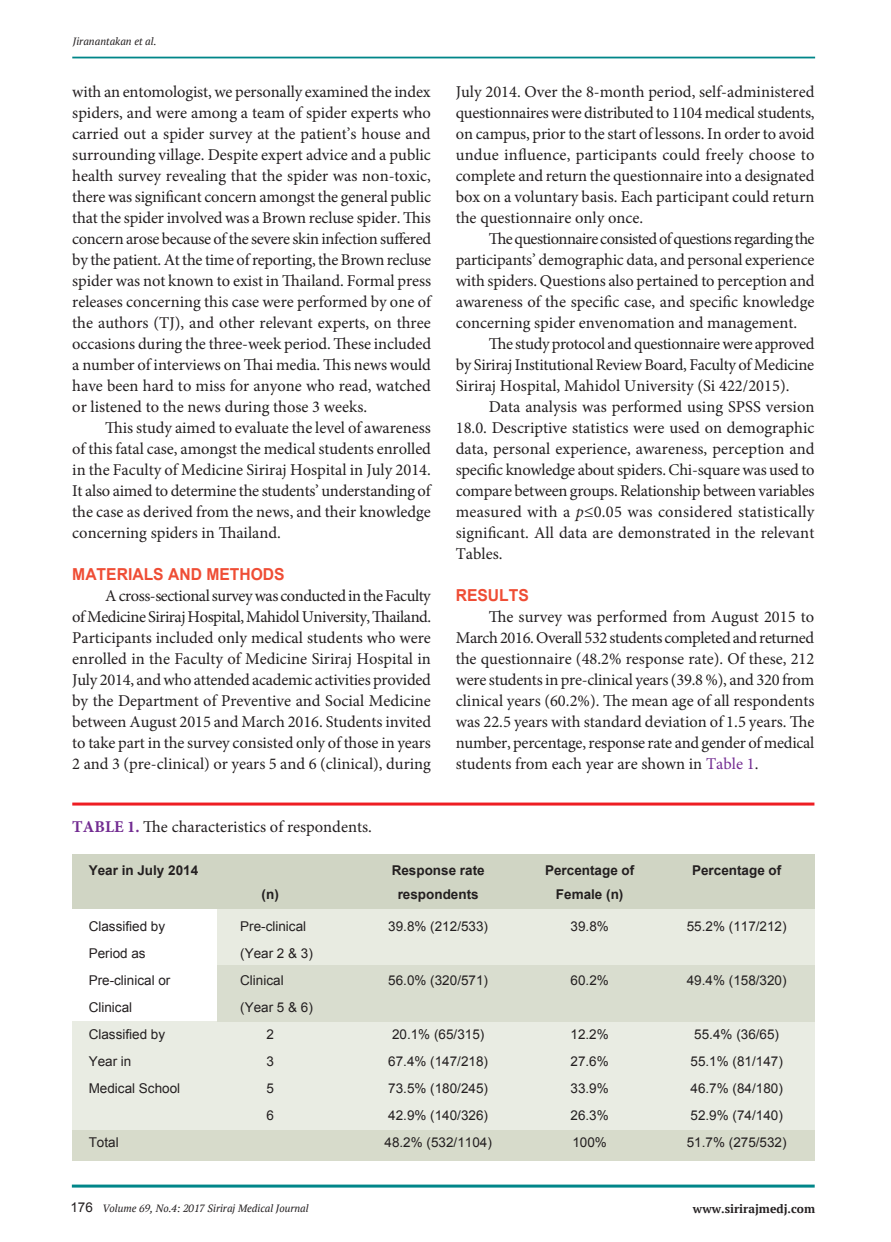
<style>
.page{position:relative;width:891px;height:1242px;background:#fff}
.page>*{position:absolute;margin:0;border:0;box-sizing:border-box;transform-origin:0 0}
.t1{font:16.5px/21px "Minion Pro";color:#231f20;text-align:justify}
.t2{font:700 16.5px "Arial";color:#ef4d35;scale:.95 1}
.t3{font:13.5px "Arial";color:#231f20}
.t4{font:700 13.5px "Arial";color:#231f20}
.t5{font:700 12px "PT Serif";color:#231f20}
.t6{font:italic 10.5px "PT Serif";color:#231f20}
.s1{font-weight:700;color:#722b91}
.s2{font-style:italic}
.s3{color:#722b91}
.s4{font-family:"Arial";font-style:normal;font-size:13.5px}
</style>
<div class="page">
<hr style="left:72px;top:57px;width:743px;height:1px;background:#008689">
<hr style="left:72px;top:1185px;width:743px;height:3px;background:#008689">
<div style="left:72px;top:855px;width:742px;height:54px;background:#d0d5c4"></div>
<div style="left:72px;top:1129px;width:742px;height:32px;background:#d7dbcb"></div>
<div style="left:72px;top:1021px;width:742px;height:109px;background:#e9ece3"></div>
<div style="left:217px;top:909px;width:597px;height:56px;background:#e8ebe1"></div>
<div style="left:217px;top:965px;width:597px;height:56px;background:#d9ddcf"></div>
<hr style="left:72px;top:803px;width:742px;height:3px;background:#ee1d23">
<p class="t6" style="left:73px;top:34px;width:85px">Jiranantakan et al.</p>
<p class="t1" style="left:72px;top:81px;width:360px">with an entomologist, we personally examined the index spiders, and were among a team of spider experts who carried out a spider survey at the patient’s house and surrounding village. Despite expert advice and a public health survey revealing that the spider was non-toxic, there was significant concern amongst the general public that the spider involved was a Brown recluse spider. This concern arose because of the severe skin infection suffered by the patient. At the time of reporting, the Brown recluse spider was not known to exist in Thailand. Formal press releases concerning this case were performed by one of the authors (TJ), and other relevant experts, on three occasions during the three-week period. These included a number of interviews on Thai media. This news would have been hard to miss for anyone who read, watched or listened to the news during those 3 weeks.</p>
<p class="t1" style="left:72px;top:417px;width:360px;text-indent:33px">This study aimed to evaluate the level of awareness of this fatal case, amongst the medical students enrolled in the Faculty of Medicine Siriraj Hospital in July 2014.<br>It also aimed to determine the students’ understanding of the case as derived from the news, and their knowledge concerning spiders in Thailand.</p>
<p class="t2" style="left:72px;top:563px;width:225px">MATERIALS AND METHODS</p>
<p class="t1" style="left:72px;top:585px;width:360px;text-indent:33px">A cross-sectional survey was conducted in the Faculty of Medicine Siriraj Hospital, Mahidol University, Thailand.<br>Participants included only medical students who were enrolled in the Faculty of Medicine Siriraj Hospital in July 2014, and who attended academic activities provided by the Department of Preventive and Social Medicine between August 2015 and March 2016. Students invited to take part in the survey consisted only of those in years 2 and 3 (pre-clinical) or years 5 and 6 (clinical), during</p>
<p class="t1" style="left:72px;top:816px;width:301px"><span class="s1">TABLE 1.</span> The characteristics of respondents.</p>
<p class="t1" style="left:456px;top:81px;width:360px">July 2014. Over the 8-month period, self-administered questionnaires were distributed to 1104 medical students, on campus, prior to the start of lessons. In order to avoid undue influence, participants could freely choose to complete and return the questionnaire into a designated box on a voluntary basis. Each participant could return the questionnaire only once.</p>
<p class="t1" style="left:456px;top:228px;width:360px;text-indent:33px">The questionnaire consisted of questions regarding the participants’ demographic data, and personal experience with spiders. Questions also pertained to perception and awareness of the specific case, and specific knowledge concerning spider envenomation and management.</p>
<p class="t1" style="left:456px;top:333px;width:360px;text-indent:33px">The study protocol and questionnaire were approved by Siriraj Institutional Review Board, Faculty of Medicine Siriraj Hospital, Mahidol University (Si 422/2015).</p>
<p class="t1" style="left:456px;top:396px;width:360px;text-indent:33px">Data analysis was performed using SPSS version 18.0. Descriptive statistics were used on demographic data, personal experience, awareness, perception and specific knowledge about spiders. Chi-square was used to compare between groups. Relationship between variables measured with a <span class="s2">p</span>≤0.05 was considered statistically significant. All data are demonstrated in the relevant Tables.</p>
<p class="t2" style="left:456px;top:584px;width:79px">RESULTS</p>
<p class="t1" style="left:456px;top:606px;width:360px;text-indent:33px">The survey was performed from August 2015 to March 2016. Overall 532 students completed and returned the questionnaire (48.2% response rate). Of these, 212 were students in pre-clinical years (39.8 %), and 320 from clinical years (60.2%). The mean age of all respondents was 22.5 years with standard deviation of 1.5 years. The number, percentage, response rate and gender of medical students from each year are shown in <span class="s3">Table 1</span>.</p>
<p class="t4" style="left:89px;top:862px;width:111px">Year in July 2014</p>
<p class="t4" style="left:392px;top:862px;width:95px">Response rate</p>
<p class="t4" style="left:545px;top:862px;width:91px">Percentage of</p>
<p class="t4" style="left:692px;top:862px;width:91px">Percentage of</p>
<p class="t4" style="left:262px;top:886px;width:19px">(n)</p>
<p class="t4" style="left:398px;top:886px;width:83px">respondents</p>
<p class="t4" style="left:556px;top:886px;width:69px">Female (n)</p>
<p class="t3" style="left:89px;top:917px;width:78px">Classified by</p>
<p class="t3" style="left:240px;top:917px;width:68px">Pre-clinical</p>
<p class="t3" style="left:388px;top:917px;width:101px">39.8% (212/533)</p>
<p class="t3" style="left:571px;top:917px;width:40px">39.8%</p>
<p class="t3" style="left:687px;top:917px;width:101px">55.2% (117/212)</p>
<p class="t3" style="left:89px;top:944px;width:59px">Period as</p>
<p class="t3" style="left:240px;top:944px;width:74px">(Year 2 &amp; 3)</p>
<p class="t3" style="left:89px;top:971px;width:83px">Pre-clinical or</p>
<p class="t3" style="left:240px;top:971px;width:45px">Clinical</p>
<p class="t3" style="left:388px;top:971px;width:101px">56.0% (320/571)</p>
<p class="t3" style="left:571px;top:971px;width:40px">60.2%</p>
<p class="t3" style="left:687px;top:971px;width:101px">49.4% (158/320)</p>
<p class="t3" style="left:89px;top:998px;width:45px">Clinical</p>
<p class="t3" style="left:240px;top:998px;width:74px">(Year 5 &amp; 6)</p>
<p class="t3" style="left:89px;top:1025px;width:78px">Classified by</p>
<p class="t3" style="left:266px;top:1025px;width:9px">2</p>
<p class="t3" style="left:392px;top:1025px;width:94px">20.1% (65/315)</p>
<p class="t3" style="left:571px;top:1025px;width:40px">12.2%</p>
<p class="t3" style="left:694px;top:1025px;width:86px">55.4% (36/65)</p>
<p class="t3" style="left:89px;top:1052px;width:44px">Year in</p>
<p class="t3" style="left:266px;top:1052px;width:9px">3</p>
<p class="t3" style="left:388px;top:1052px;width:101px">67.4% (147/218)</p>
<p class="t3" style="left:571px;top:1052px;width:40px">27.6%</p>
<p class="t3" style="left:691px;top:1052px;width:94px">55.1% (81/147)</p>
<p class="t3" style="left:89px;top:1079px;width:93px">Medical School</p>
<p class="t3" style="left:266px;top:1079px;width:9px">5</p>
<p class="t3" style="left:388px;top:1079px;width:101px">73.5% (180/245)</p>
<p class="t3" style="left:571px;top:1079px;width:40px">33.9%</p>
<p class="t3" style="left:691px;top:1079px;width:94px">46.7% (84/180)</p>
<p class="t3" style="left:266px;top:1106px;width:9px">6</p>
<p class="t3" style="left:388px;top:1106px;width:101px">42.9% (140/326)</p>
<p class="t3" style="left:571px;top:1106px;width:40px">26.3%</p>
<p class="t3" style="left:691px;top:1106px;width:94px">52.9% (74/140)</p>
<p class="t3" style="left:89px;top:1133px;width:32px">Total</p>
<p class="t3" style="left:385px;top:1133px;width:109px">48.2% (532/1104)</p>
<p class="t3" style="left:572px;top:1133px;width:36px">100%</p>
<p class="t3" style="left:687px;top:1133px;width:101px">51.7% (275/532)</p>
<p class="t6" style="left:70px;top:1202px;width:240px"><span class="s4">176</span> Volume 69, No.4: 2017 Siriraj Medical Journal</p>
<p class="t5" style="left:693px;top:1201px;width:124px">www.sirirajmedj.com</p>
</div>
